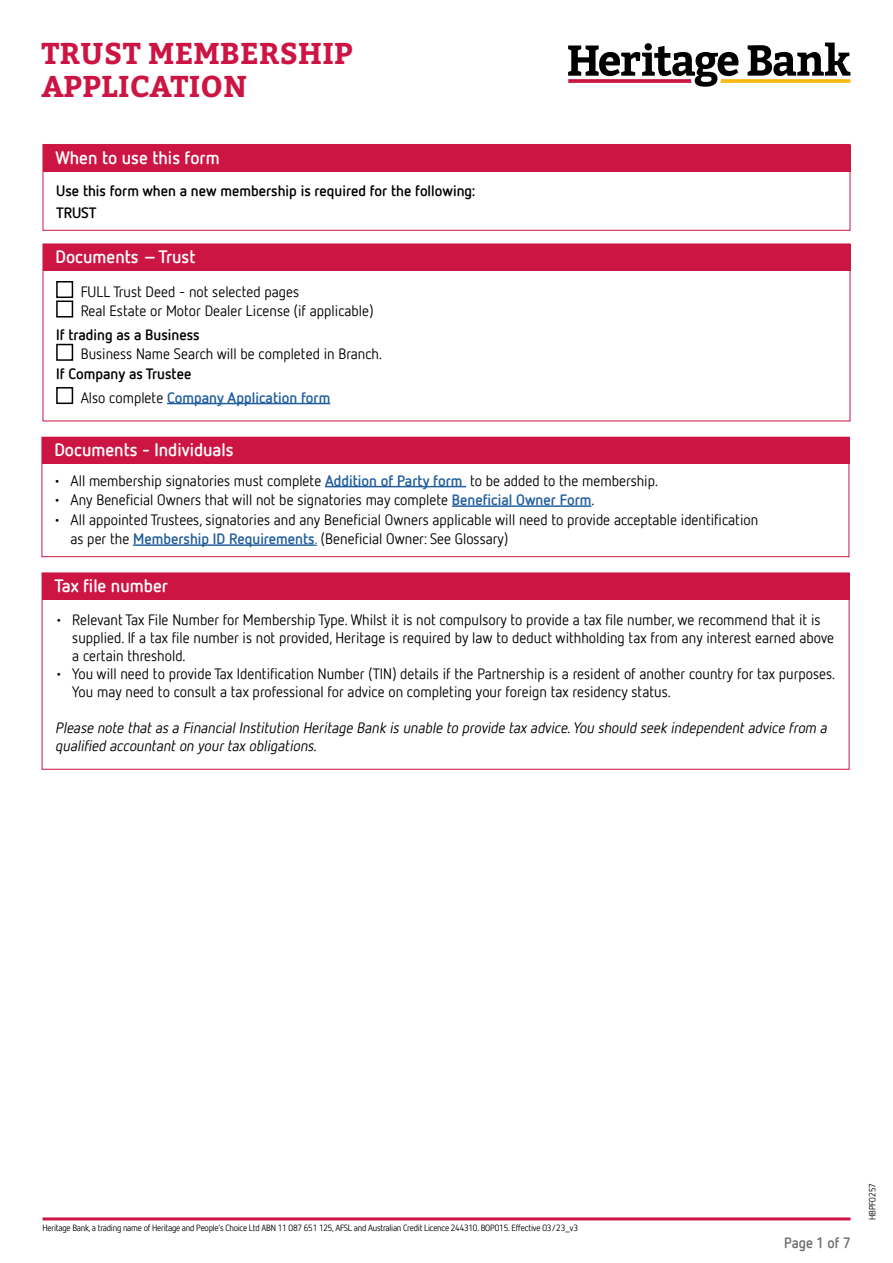
<style>
.page{position:relative;width:893px;height:1263px;background:#fff}
.page>*{position:absolute;margin:0;border:0;box-sizing:border-box;transform-origin:0 0}
.t1{font:700 30px/33px "Bitter";letter-spacing:.01em;color:#cd1543}
.t2{font:700 18px "Netto Offc";color:#fff}
.t3{font:15px/18px "Netto Offc";color:#000}
.t4{font:italic 15px/18px "Netto Offc";color:#000}
.t5{font:700 15px/22.2px "Netto Offc";color:#000}
.t6{font:700 15px/23.7px "Netto Offc";color:#215e9e}
.t7{font:700 15px "Netto Offc";color:#6d6e71;scale:.95 1}
.t8{font:9px "Netto Offc";letter-spacing:-.03em;color:#000}
.t9{font:9px "Netto Offc";color:#000}
.s1{color:#000}
.s2{font-weight:400;color:#000}
.s3{font-weight:700;color:#215e9e}
.s4{color:#215e9e}
</style>
<div class="page">
<hr style="left:43px;top:1217px;width:807px;height:3px;background:#cd1543">
<div style="left:43px;top:244px;width:807px;height:27px;background:#cd1543"></div>
<div style="left:43px;top:243px;width:807px;height:178px;border:1px solid #cd1543"></div>
<div style="left:43px;top:145px;width:807px;height:26px;background:#cd1543"></div>
<div style="left:43px;top:144px;width:807px;height:87px;border:1px solid #cd1543"></div>
<hr style="left:167px;top:403px;width:163px;height:1px;background:#215e9e">
<div style="left:56px;top:281px;width:17px;height:17px;border:2px solid #000"></div>
<div style="left:56px;top:300px;width:17px;height:18px;border:2px solid #000"></div>
<div style="left:56px;top:344px;width:17px;height:17px;border:2px solid #000"></div>
<div style="left:56px;top:387px;width:17px;height:17px;border:2px solid #000"></div>
<div style="left:42px;top:573px;width:807px;height:27px;background:#cd1543"></div>
<div style="left:42px;top:572px;width:807px;height:198px;border:1px solid #cd1543"></div>
<svg style="left:568px;top:43px;width:282px;height:44px"></svg>
<div style="left:42px;top:438px;width:807px;height:26px;background:#cd1543"></div>
<div style="left:41px;top:437px;width:808px;height:120px;border:1px solid #cd1543"></div>
<hr style="left:325px;top:486px;width:141px;height:1px;background:#215e9e">
<hr style="left:452px;top:505px;width:139px;height:2px;background:#215e9e">
<hr style="left:133px;top:544px;width:182px;height:2px;background:#215e9e">
<h1 class="t1" style="left:41px;top:36px;width:313px">TRUST MEMBERSHIP<br>APPLICATION</h1>
<p class="t2" style="left:55px;top:146px;width:166px">When to use this form</p>
<p class="t5" style="left:56px;top:179px;width:420px">Use this form when a new membership is required for the following:<br>TRUST</p>
<p class="t2" style="left:55px;top:246px;width:142px">Documents – Trust</p>
<p class="t3" style="left:81px;top:281px;width:294px;line-height:19.5px">FULL Trust Deed - not selected pages<br>Real Estate or Motor Dealer License (if applicable)</p>
<p class="t5" style="left:56px;top:323px;width:145px">If trading as a Business</p>
<p class="t3" style="left:81px;top:345px;width:303px">Business Name Search will be completed in Branch.</p>
<p class="t6" style="left:81px;top:361px;width:251px;text-indent:-25px"><span class="s1">If Company as Trustee<br></span><span class="s2">Also complete</span> Company Application form</p>
<p class="t2" style="left:54px;top:439px;width:181px">Documents - Individuals</p>
<p class="t3" style="left:53px;top:471px;width:606px">• All membership signatories must complete <span class="s3">Addition of Party form</span> to be added to the membership.</p>
<p class="t3" style="left:53px;top:490px;width:542px">• Any Beneficial Owners that will not be signatories may complete <span class="s3">Beneficial Owner Form</span>.</p>
<p class="t3" style="left:70px;top:509px;width:689px;line-height:19.5px;text-indent:-17px">• All appointed Trustees, signatories and any Beneficial Owners applicable will need to provide acceptable identification as per the <span class="s3">Membership ID Requirements</span><span class="s4">.</span> (Beneficial Owner: See Glossary)</p>
<p class="t2" style="left:55px;top:574px;width:115px">Tax file number</p>
<p class="t3" style="left:72px;top:610px;width:763px;text-indent:-17px">• Relevant Tax File Number for Membership Type. Whilst it is not compulsory to provide a tax file number, we recommend that it is supplied. If a tax file number is not provided, Heritage is required by law to deduct withholding tax from any interest earned above a certain threshold.</p>
<p class="t3" style="left:72px;top:664px;width:764px;text-indent:-17px">• You will need to provide Tax Identification Number (TIN) details if the Partnership is a resident of another country for tax purposes.<br>You may need to consult a tax professional for advice on completing your foreign tax residency status.</p>
<p class="t4" style="left:55px;top:718px;width:776px">Please note thatas a FinancialInstitution Heritage Bank is unable to provide tax advice.You should seek independentadvice from a qualified accountanton yourtax obligations.</p>
<p class="t8" style="left:43px;top:1223px;width:537px">Heritage Bank, a trading name of Heritage and People’s Choice Ltd ABN 11 087 651 125, AFSL and Australian Credit Licence 244310. BOP015. Effective 03/23_v3</p>
<p class="t7" style="left:784px;top:1233px;width:71px">Page 1 of 7</p>
<p class="t9" style="left:867px;top:1220px;width:39px;rotate:-90deg">HBPF0257</p>
</div>
